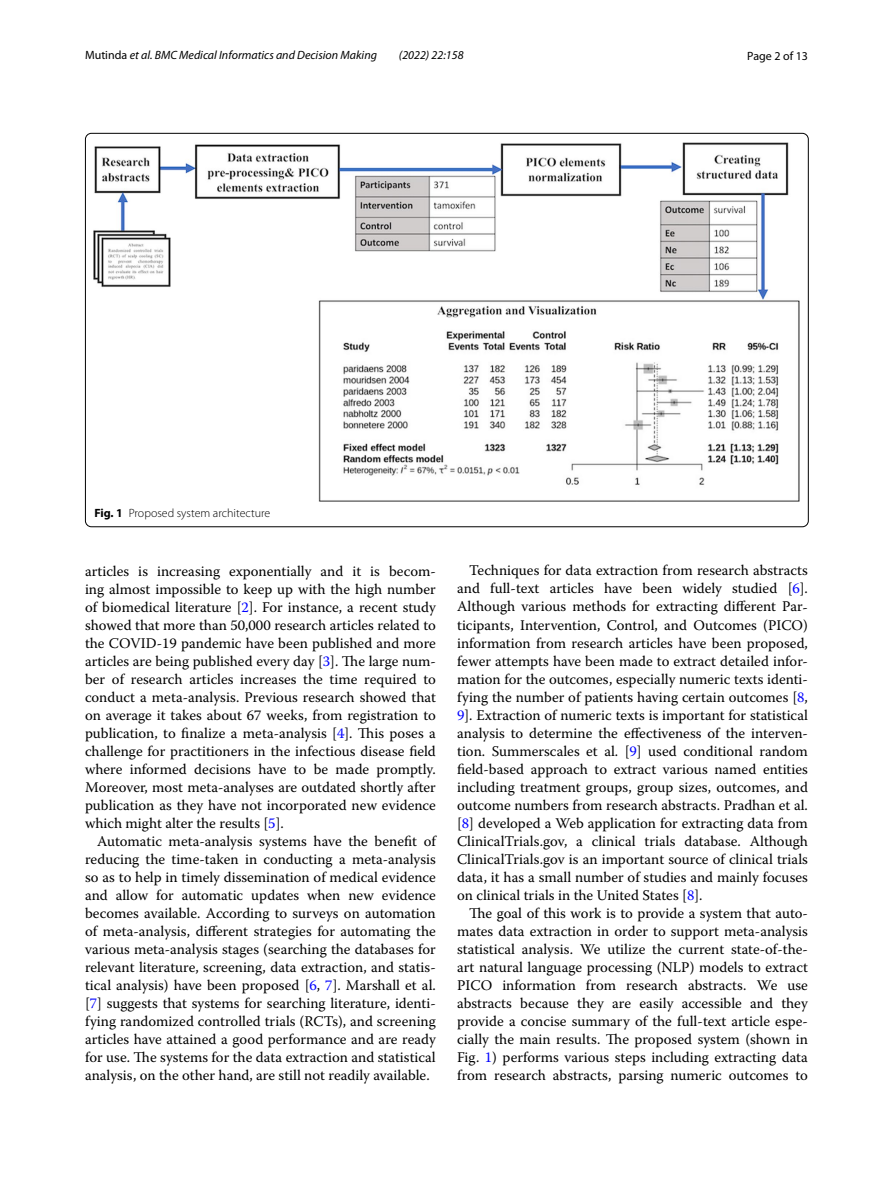
<style>
.page{position:relative;width:893px;height:1187px;background:#fff}
.page>*{position:absolute;margin:0;border:0;box-sizing:border-box;transform-origin:0 0}
.t1{font:14.7px/18px "Warnock Pro";color:#000;text-align:justify}
.t2{font:italic 12px "Myriad Pro";color:#000}
.t3{font:300 12px "Myriad Pro";color:#000}
.t4{font:12px "Myriad Pro";color:#000}
.s1{font-style:normal}
.s2{font-weight:700}
.s3{color:#00f}
</style>
<div class="page">
<img style="left:94px;top:142px;width:706px;height:360px">
<p class="t2" style="left:85px;top:48px;width:294px"><span class="s1">Mutinda</span> et al. BMC Medical Informatics and Decision Making</p>
<p class="t2" style="left:399px;top:48px;width:66px">(2022) 22:158</p>
<p class="t4" style="left:747px;top:48px;width:62px">Page 2 of 13</p>
<p class="t3" style="left:94px;top:506px;width:177px"><span class="s2">Fig. 1</span> Proposed system architecture</p>
<p class="t1" style="left:85px;top:561px;width:352px">articles is increasing exponentially and it is becom&shy;ing almost impossible to keep up with the high number of biomedical literature [<span class="s3">2</span>]. For instance, a recent study showed that more than 50,000 research articles related to the COVID-19 pandemic have been published and more articles are being published every day [<span class="s3">3</span>]. The large num&shy;ber of research articles increases the time required to conduct a meta-analysis. Previous research showed that on average it takes about 67 weeks, from registration to publication, to finalize a meta-analysis [<span class="s3">4</span>]. This poses a challenge for practitioners in the infectious disease field where informed decisions have to be made promptly.<br>Moreover, most meta-analyses are outdated shortly after publication as they have not incorporated new evidence which might alter the results [<span class="s3">5</span>].</p>
<p class="t1" style="left:85px;top:831px;width:352px;text-indent:12px">Automatic meta-analysis systems have the benefit of reducing the time-taken in conducting a meta-analysis so as to help in timely dissemination of medical evidence and allow for automatic updates when new evidence becomes available. According to surveys on automation of meta-analysis, different strategies for automating the various meta-analysis stages (searching the databases for relevant literature, screening, data extraction, and statis&shy;tical analysis) have been proposed [<span class="s3">6</span>, <span class="s3">7</span>]. Marshall et al. [<span class="s3">7</span>] suggests that systems for searching literature, identi&shy;fying randomized controlled trials (RCTs), and screening articles have attained a good performance and are ready for use. The systems for the data extraction and statistical analysis, on the other hand, are still not readily available.</p>
<p class="t1" style="left:457px;top:561px;width:352px;text-indent:12px">Techniques for data extraction from research abstracts and full-text articles have been widely studied [<span class="s3">6</span>].<br>Although various methods for extracting different Par&shy;ticipants, Intervention, Control, and Outcomes (PICO) information from research articles have been proposed, fewer attempts have been made to extract detailed infor&shy;mation for the outcomes, especially numeric texts identi&shy;fying the number of patients having certain outcomes [<span class="s3">8</span>, <span class="s3">9</span>]. Extraction of numeric texts is important for statistical analysis to determine the effectiveness of the interven&shy;tion. Summerscales et al. [<span class="s3">9</span>] used conditional random field-based approach to extract various named entities including treatment groups, group sizes, outcomes, and outcome numbers from research abstracts. Pradhan et al. [<span class="s3">8</span>] developed a Web application for extracting data from ClinicalTrials.gov, a clinical trials database. Although ClinicalTrials.gov is an important source of clinical trials data, it has a small number of studies and mainly focuses on clinical trials in the United States [<span class="s3">8</span>].</p>
<p class="t1" style="left:457px;top:903px;width:352px;text-indent:12px">The goal of this work is to provide a system that auto&shy;mates data extraction in order to support meta-analysis statistical analysis. We utilize the current state-of-the&shy;art natural language processing (NLP) models to extract PICO information from research abstracts. We use abstracts because they are easily accessible and they provide a concise summary of the full-text article espe&shy;cially the main results. The proposed system (shown in Fig. <span class="s3">1</span>) performs various steps including extracting data from research abstracts, parsing numeric outcomes to</p>
</div>
